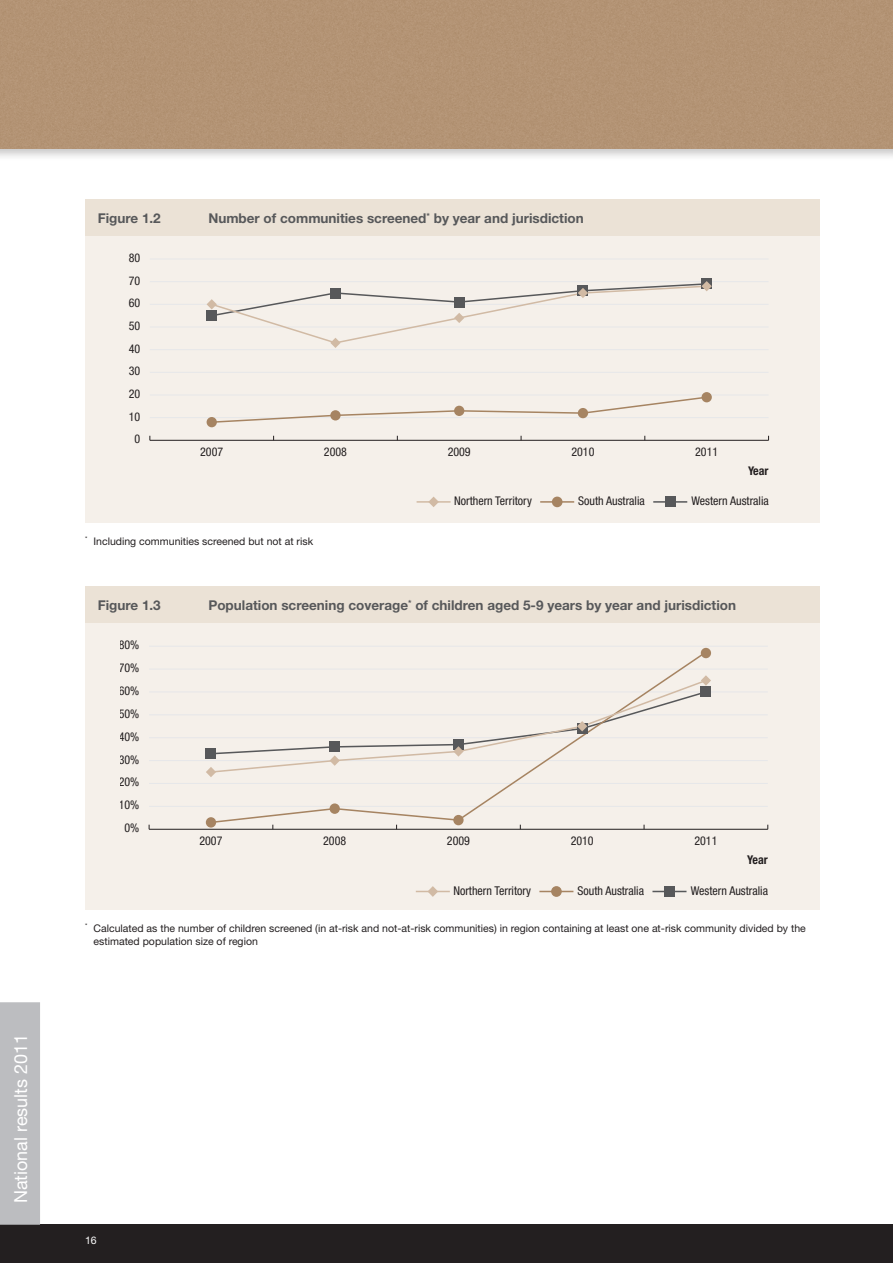
<style>
.page{position:relative;width:893px;height:1263px;background:#fff}
.page>*{position:absolute;margin:0;border:0;box-sizing:border-box;transform-origin:0 0}
.t1{font:18px "Helvetica Neue";color:#fff}
.t2{font:700 13.5px "Helvetica Neue";color:#57585a}
.t3{font:condensed 12.15px "Helvetica Neue";color:#231f20}
.t4{font:700 condensed 12.15px "Helvetica Neue";color:#231f20}
.t5{font:condensed 12px "Helvetica Neue";color:#231f20}
.t6{font:700 condensed 12px "Helvetica Neue";color:#231f20}
.t7{font:10.5px/13.5px "Helvetica Neue";color:#231f20}
.t8{font:10.5px "Helvetica Neue";color:#fff}
</style>
<div class="page">
<div style="left:0;top:1225px;width:893px;height:38px;background:#231f20"></div>
<div style="left:0;top:0;width:893px;height:161px;background:#231f20;opacity:.25"></div>
<div style="left:0;top:0;width:889px;height:149px;background:#b39374"></div>
<hr style="left:889px;top:0;width:4px;height:161px;background:#231f20;opacity:.25">
<div style="left:85px;top:200px;width:734px;height:36px;background:#ebe2d6"></div>
<div style="left:85px;top:236px;width:734px;height:287px;background:#f5f0ea"></div>
<hr style="left:150px;top:440px;width:618px;height:1px;background:#231f20">
<hr style="left:150px;top:417px;width:618px;height:1px;background:#e6e7e9">
<hr style="left:150px;top:395px;width:618px;height:1px;background:#e6e7e9">
<hr style="left:150px;top:372px;width:618px;height:1px;background:#e6e7e9">
<hr style="left:150px;top:349px;width:618px;height:1px;background:#e6e7e9">
<hr style="left:150px;top:327px;width:618px;height:1px;background:#e6e7e9">
<hr style="left:150px;top:304px;width:618px;height:1px;background:#e6e7e9">
<hr style="left:150px;top:281px;width:618px;height:1px;background:#e6e7e9">
<hr style="left:150px;top:259px;width:618px;height:1px;background:#e6e7e9">
<svg style="left:214px;top:397px;width:494px;height:26px"></svg>
<div style="left:701px;top:279px;width:11px;height:10px;background:#57585a"></div>
<div style="left:207px;top:417px;width:10px;height:10px;background:#a68462;border-radius:50%"></div>
<div style="left:330px;top:410px;width:11px;height:10px;background:#a68462;border-radius:50%"></div>
<div style="left:454px;top:406px;width:10px;height:10px;background:#a68462;border-radius:50%"></div>
<div style="left:578px;top:408px;width:10px;height:10px;background:#a68462;border-radius:50%"></div>
<div style="left:701px;top:392px;width:11px;height:10px;background:#a68462;border-radius:50%"></div>
<svg style="left:207px;top:281px;width:505px;height:67px"></svg>
<hr style="left:653px;top:501px;width:34px;height:2px;background:#57585a">
<div style="left:665px;top:497px;width:11px;height:10px;background:#57585a"></div>
<hr style="left:540px;top:501px;width:34px;height:2px;background:#a68462">
<div style="left:552px;top:497px;width:10px;height:10px;background:#a68462;border-radius:50%"></div>
<hr style="left:417px;top:501px;width:34px;height:2px;background:#d1baa4">
<svg style="left:428px;top:497px;width:11px;height:10px"></svg>
<div style="left:85px;top:587px;width:734px;height:36px;background:#ebe2d6"></div>
<div style="left:85px;top:623px;width:734px;height:287px;background:#f5f0ea"></div>
<hr style="left:149px;top:829px;width:619px;height:1px;background:#231f20">
<hr style="left:149px;top:806px;width:619px;height:1px;background:#e6e7e9">
<hr style="left:149px;top:783px;width:619px;height:1px;background:#e6e7e9">
<hr style="left:149px;top:760px;width:619px;height:1px;background:#e6e7e9">
<hr style="left:149px;top:737px;width:619px;height:1px;background:#e6e7e9">
<hr style="left:149px;top:714px;width:619px;height:1px;background:#e6e7e9">
<hr style="left:149px;top:691px;width:619px;height:1px;background:#e6e7e9">
<hr style="left:149px;top:669px;width:619px;height:1px;background:#e6e7e9">
<hr style="left:149px;top:646px;width:619px;height:1px;background:#e6e7e9">
<svg style="left:209px;top:807px;width:127px;height:22px"></svg>
<svg style="left:333px;top:650px;width:374px;height:172px"></svg>
<div style="left:206px;top:817px;width:10px;height:10px;background:#a68462;border-radius:50%"></div>
<div style="left:330px;top:803px;width:10px;height:11px;background:#a68462;border-radius:50%"></div>
<div style="left:453px;top:815px;width:11px;height:10px;background:#a68462;border-radius:50%"></div>
<div style="left:701px;top:648px;width:10px;height:10px;background:#a68462;border-radius:50%"></div>
<svg style="left:206px;top:675px;width:505px;height:102px"></svg>
<hr style="left:652px;top:891px;width:34px;height:1px;background:#57585a">
<div style="left:664px;top:886px;width:11px;height:11px;background:#57585a"></div>
<hr style="left:539px;top:891px;width:34px;height:1px;background:#a68462">
<div style="left:551px;top:886px;width:11px;height:11px;background:#a68462;border-radius:50%"></div>
<hr style="left:416px;top:891px;width:34px;height:1px;background:#d1baa4">
<svg style="left:427px;top:886px;width:11px;height:11px"></svg>
<div style="left:0;top:1002px;width:40px;height:223px;background:#bcbdc0"></div>
<h1 class="t1" style="left:10px;top:1203px;width:171px;rotate:-90deg">National results 2011</h1>
<p class="t2" style="left:98px;top:210px;width:65px">Figure 1.2</p>
<p class="t2" style="left:208px;top:210px;width:377px">Number of communities screened<sup>*</sup> by year and jurisdiction</p>
<p class="t5" style="left:129px;top:251px;width:13px">80</p>
<p class="t5" style="left:129px;top:273px;width:13px">70</p>
<p class="t5" style="left:129px;top:296px;width:13px">60</p>
<p class="t5" style="left:129px;top:319px;width:13px">50</p>
<p class="t5" style="left:129px;top:341px;width:13px">40</p>
<p class="t5" style="left:129px;top:364px;width:13px">30</p>
<p class="t5" style="left:129px;top:387px;width:13px">20</p>
<p class="t5" style="left:129px;top:409px;width:13px">10</p>
<p class="t5" style="left:134px;top:432px;width:7px">0</p>
<p class="t5" style="left:200px;top:445px;width:25px">2007</p>
<p class="t5" style="left:324px;top:445px;width:25px">2008</p>
<p class="t5" style="left:448px;top:445px;width:25px">2009</p>
<p class="t5" style="left:571px;top:445px;width:25px">2010</p>
<p class="t5" style="left:695px;top:445px;width:25px">2011</p>
<p class="t6" style="left:748px;top:463px;width:22px">Year</p>
<p class="t5" style="left:454px;top:494px;width:79px">Northern Territory</p>
<p class="t5" style="left:578px;top:494px;width:68px">South Australia</p>
<p class="t5" style="left:691px;top:494px;width:79px">Western Australia</p>
<p class="t7" style="left:85px;top:534px;width:230px"><sup>*</sup> Including communities screened but not at risk</p>
<p class="t2" style="left:98px;top:597px;width:65px">Figure 1.3</p>
<p class="t2" style="left:208px;top:597px;width:529px">Population screening coverage<sup>*</sup> of children aged 5-9 years by year and jurisdiction</p>
<p class="t3" style="left:119px;top:638px;width:22px">80%</p>
<p class="t3" style="left:119px;top:661px;width:22px">70%</p>
<p class="t3" style="left:119px;top:683px;width:22px">60%</p>
<p class="t3" style="left:119px;top:706px;width:22px">50%</p>
<p class="t3" style="left:119px;top:729px;width:22px">40%</p>
<p class="t3" style="left:119px;top:752px;width:22px">30%</p>
<p class="t3" style="left:119px;top:775px;width:22px">20%</p>
<p class="t3" style="left:119px;top:798px;width:22px">10%</p>
<p class="t3" style="left:125px;top:821px;width:16px">0%</p>
<p class="t3" style="left:199px;top:834px;width:25px">2007</p>
<p class="t3" style="left:323px;top:834px;width:25px">2008</p>
<p class="t3" style="left:447px;top:834px;width:25px">2009</p>
<p class="t3" style="left:571px;top:834px;width:25px">2010</p>
<p class="t3" style="left:694px;top:834px;width:25px">2011</p>
<p class="t4" style="left:747px;top:852px;width:22px">Year</p>
<p class="t3" style="left:453px;top:883px;width:79px">Northern Territory</p>
<p class="t3" style="left:577px;top:883px;width:68px">South Australia</p>
<p class="t3" style="left:691px;top:883px;width:79px">Western Australia</p>
<p class="t7" style="left:94px;top:921px;width:714px;text-indent:-9px"><sup>*</sup> Calculated as the number of children screened (in at-risk and not-at-risk communities) in region containing at least one at-risk community divided by the estimated population size of region</p>
<p class="t8" style="left:85px;top:1234px;width:13px">16</p>
</div>
